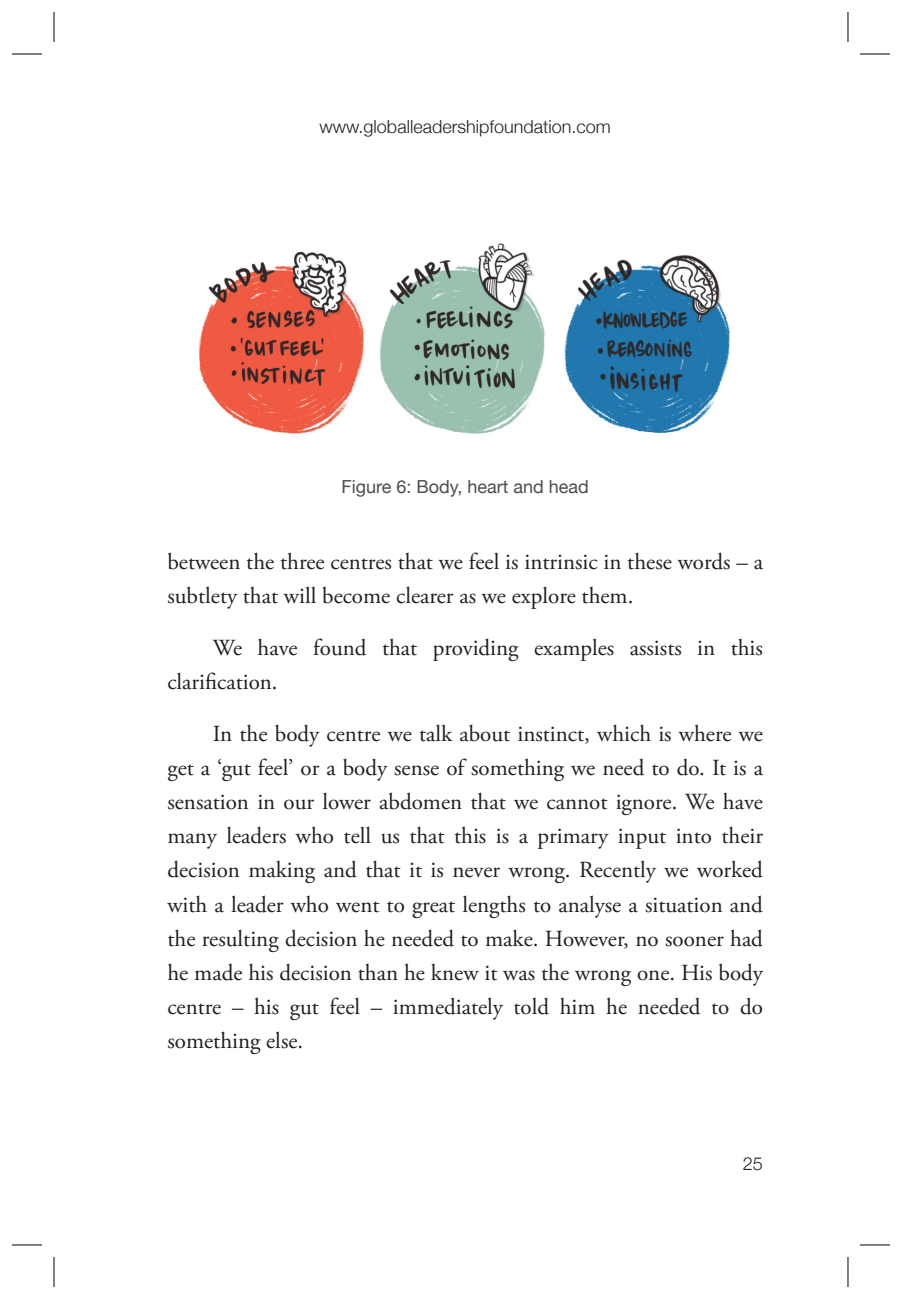
<style>
.page{position:relative;width:902px;height:1299px;background:#fff}
.page>*{position:absolute;margin:0;border:0;box-sizing:border-box;transform-origin:0 0}
.t1{font:23px/34px "Adobe Garamond Pro";color:#231f20}
.t2{font:300 18px "Helvetica Neue";color:#231f20}
.t3{font:18px "Helvetica Neue";color:#4d4d4d}
</style>
<div class="page">
<img style="left:198px;top:243px;width:532px;height:191px">
<hr style="left:12px;top:54px;width:30px;height:1px;background:#000">
<hr style="left:54px;top:12px;width:1px;height:30px;background:#000">
<hr style="left:847px;top:12px;width:1px;height:30px;background:#000">
<hr style="left:860px;top:54px;width:30px;height:1px;background:#000">
<hr style="left:12px;top:1244px;width:30px;height:1px;background:#000">
<hr style="left:54px;top:1257px;width:1px;height:30px;background:#000">
<hr style="left:860px;top:1244px;width:30px;height:1px;background:#000">
<hr style="left:847px;top:1257px;width:1px;height:30px;background:#000">
<p class="t2" style="left:319px;top:116px;width:293px">www.globalleadershipfoundation.com</p>
<p class="t3" style="left:341px;top:476px;width:249px">Figure 6: Body, heart and head</p>
<p class="t1" style="left:167px;top:547px;width:597px">between the three centres that we feel is intrinsic in these words – a subtlety that will become clearer as we explore them.</p>
<p class="t1" style="left:167px;top:633px;width:597px;text-indent:45px">We have found that providing examples assists in this clarification.</p>
<p class="t1" style="left:167px;top:719px;width:597px;text-align:justify;text-indent:45px">In the body centre we talk about instinct, which is where we get a ‘gut feel’ or a body sense of something we need to do. It is a sensation in our lower abdomen that we cannot ignore. We have many leaders who tell us that this is a primary input into their decision making and that it is never wrong. Recently we worked with a leader who went to great lengths to analyse a situation and the resulting decision he needed to make. However, no sooner had he made his decision than he knew it was the wrong one. His body centre – his gut feel – immediately told him he needed to do something else.</p>
<p class="t2" style="left:743px;top:1152px;width:22px">25</p>
</div>
